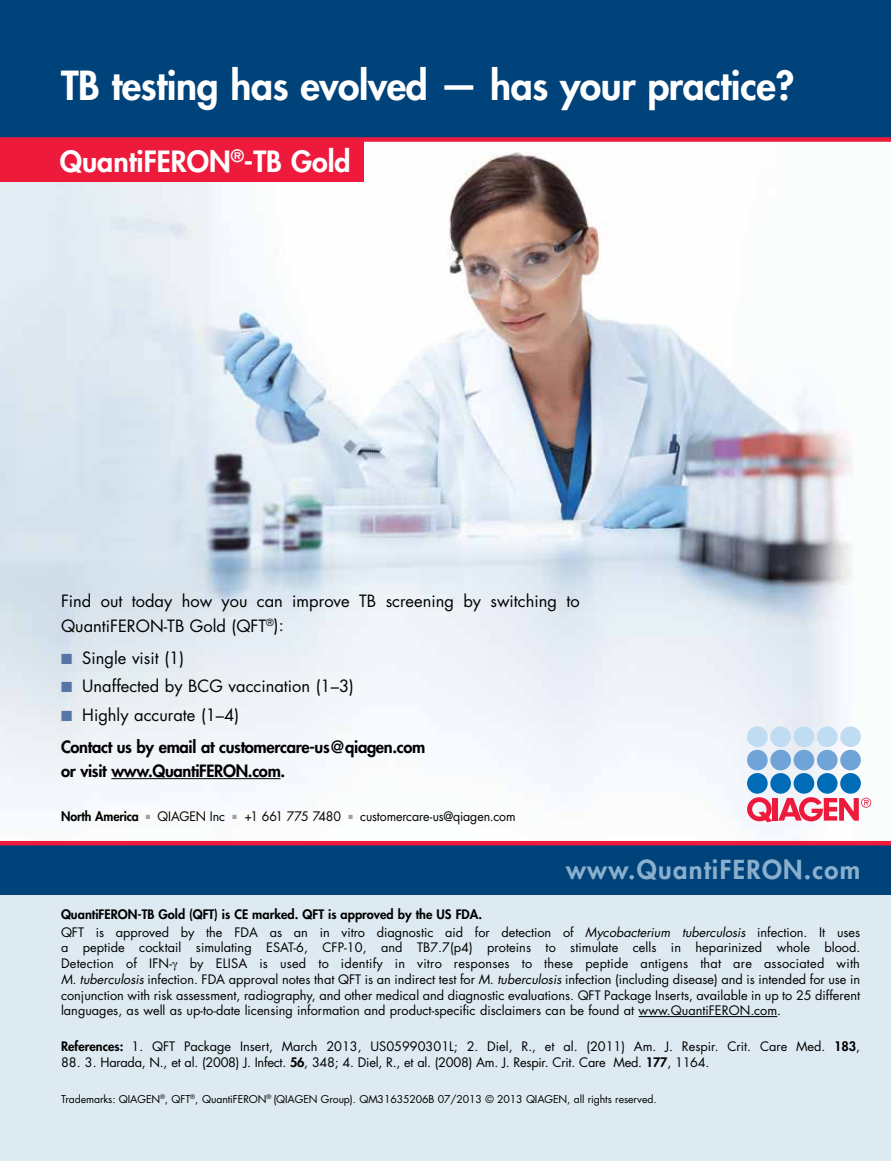
<style>
.page{position:relative;width:891px;height:1161px;background:#fff}
.page>*{position:absolute;margin:0;border:0;box-sizing:border-box;transform-origin:0 0}
.t1{font:800 39px "Futura Std";letter-spacing:-.01em;color:#fff}
.t2{font:800 28.5px "Futura Std";color:#fff}
.t3{font:800 25.5px "Futura Std";letter-spacing:.05em;color:#8aafcd}
.t4{font:16.5px/24px "Futura Std";color:#000}
.t5{font:800 16.5px/32.5px "Futura Std";letter-spacing:-.02em;color:#000}
.t6{font:12.75px/15.8px "Futura Std";color:#000}
.t7{font:12.75px "Futura Std";letter-spacing:-.02em;color:#000}
.t8{font:10.5px "Futura Std";letter-spacing:-.01em;color:#000}
.s1{color:#5576a5}
.s2{font-weight:400}
.s3{font-weight:800}
.s4{color:#9d9fa2}
.s5{font-family:"Futura";font-style:italic}
</style>
<div class="page">
<div style="left:0;top:871px;width:891px;height:290px;background:#ddeaf1"></div>
<img style="left:0;top:142px;width:891px;height:699px">
<div style="left:0;top:843px;width:891px;height:51px;background:#00427a"></div>
<hr style="left:0;top:841px;width:891px;height:4px;background:#ed1a3b">
<hr style="left:111px;top:778px;width:170px;height:1px;background:#000">
<hr style="left:639px;top:1016px;width:138px;height:1px;background:#000">
<div style="left:747px;top:773px;width:21px;height:21px;background:#006cb7;border-radius:50%"></div>
<div style="left:770px;top:773px;width:21px;height:21px;background:#006cb7;border-radius:50%"></div>
<div style="left:794px;top:773px;width:20px;height:21px;background:#006cb7;border-radius:50%"></div>
<div style="left:817px;top:773px;width:21px;height:21px;background:#006cb7;border-radius:50%"></div>
<div style="left:840px;top:773px;width:21px;height:21px;background:#006cb7;border-radius:50%"></div>
<div style="left:747px;top:750px;width:21px;height:20px;background:#70a4d8;border-radius:50%"></div>
<div style="left:770px;top:750px;width:21px;height:20px;background:#70a4d8;border-radius:50%"></div>
<div style="left:794px;top:750px;width:20px;height:20px;background:#70a4d8;border-radius:50%"></div>
<div style="left:817px;top:750px;width:21px;height:20px;background:#70a4d8;border-radius:50%"></div>
<div style="left:840px;top:750px;width:21px;height:20px;background:#70a4d8;border-radius:50%"></div>
<div style="left:747px;top:726px;width:21px;height:21px;background:#bfdcf3;border-radius:50%"></div>
<div style="left:770px;top:726px;width:21px;height:21px;background:#bfdcf3;border-radius:50%"></div>
<div style="left:794px;top:726px;width:20px;height:21px;background:#bfdcf3;border-radius:50%"></div>
<div style="left:817px;top:726px;width:21px;height:21px;background:#bfdcf3;border-radius:50%"></div>
<div style="left:840px;top:726px;width:21px;height:21px;background:#bfdcf3;border-radius:50%"></div>
<svg style="left:747px;top:797px;width:25px;height:25px"></svg>
<div style="left:773px;top:798px;width:5px;height:23px;background:#ed1a3b"></div>
<svg style="left:778px;top:797px;width:93px;height:24px"></svg>
<div style="left:0;top:139px;width:363px;height:43px;background:#ed1a3b"></div>
<div style="left:0;top:0;width:891px;height:137px;background:#00427a"></div>
<div style="left:0;top:137px;width:891px;height:5px;background:#ed1a3b"></div>
<h1 class="t1" style="left:61px;top:61px;width:735px">TB testing has evolved — has your practice?</h1>
<h2 class="t2" style="left:60px;top:143px;width:292px">QuantiFERON<sup>®</sup>-TB Gold</h2>
<p class="t4" style="left:61px;top:590px;width:520px">Find out today how you can improve TB screening by switching to<br>QuantiFERON-TB Gold (QFT<sup>®</sup>):</p>
<p class="t4" style="left:61px;top:646px;width:125px"><span class="s1">■</span> Single visit (1)</p>
<p class="t4" style="left:61px;top:674px;width:294px"><span class="s1">■</span> Unaffected by BCG vaccination (1–3)</p>
<p class="t5" style="left:61px;top:698px;width:366px"><span class="s1">■</span> <span class="s2">Highly accurate (1–4)<br></span>Contact us by email at customercare-us@qiagen.com</p>
<p class="t5" style="left:61px;top:755px;width:226px">or visit www.QuantiFERON.com.</p>
<p class="t6" style="left:61px;top:808px;width:456px"><span class="s3">North America</span> <span class="s4">■</span> QIAGEN Inc <span class="s4">■</span> +1 661 775 7480 <span class="s4">■</span> customercare-us@qiagen.com</p>
<h3 class="t3" style="left:566px;top:853px;width:296px">www.QuantiFERON.com</h3>
<p class="t6" style="left:61px;top:905px;width:801px;line-height:17.9px"><span class="s3">QuantiFERON-TB Gold (QFT) is CE marked. QFT is approved by the US FDA.<br></span>QFT is approved by the FDA as an in vitro diagnostic aid for detection of <span class="s5">Mycobacterium tuberculosis</span> infection. It uses</p>
<p class="t6" style="left:61px;top:940px;width:801px">a peptide cocktail simulating ESAT-6, CFP-10, and TB7.7(p4) proteins to stimulate cells in heparinized whole blood.<br>Detection of IFN-</p>
<p class="t6" style="left:61px;top:956px;width:801px;text-align:justify;text-indent:129px">by ELISA is used to identify in vitro responses to these peptide antigens that are associated with <span class="s5">M. tuberculosis</span> infection. FDA approval notes that QFT is an indirect test for <span class="s5">M. tuberculosis</span> infection (including disease) and is intended for use in conjunction with risk assessment, radiography, and other medical and diagnostic evaluations. QFT Package Inserts, available in up to 25 different languages, as well as up-to-date licensing information and product-specific disclaimers can be found at www.QuantiFERON.com.</p>
<p class="t6" style="left:61px;top:1039px;width:801px"><span class="s3">References:</span> 1. QFT Package Insert, March 2013, US05990301L; 2. Diel, R., et al. (2011) Am. J. Respir. Crit. Care Med. <span class="s3">183</span>,</p>
<p class="t7" style="left:61px;top:1054px;width:650px">88. 3. Harada, N., et al. (2008) J. Infect. <span class="s3">56</span>, 348; 4. Diel, R., et al. (2008) Am. J. Respir. Crit. Care Med. <span class="s3">177</span>, 1164.</p>
<p class="t8" style="left:61px;top:1092px;width:597px">Trademarks: QIAGEN<sup>®</sup>, QFT<sup>®</sup>, QuantiFERON<sup>®</sup> (QIAGEN Group). QM31635206B 07/2013 © 2013 QIAGEN, all rights reserved.</p>
</div>
